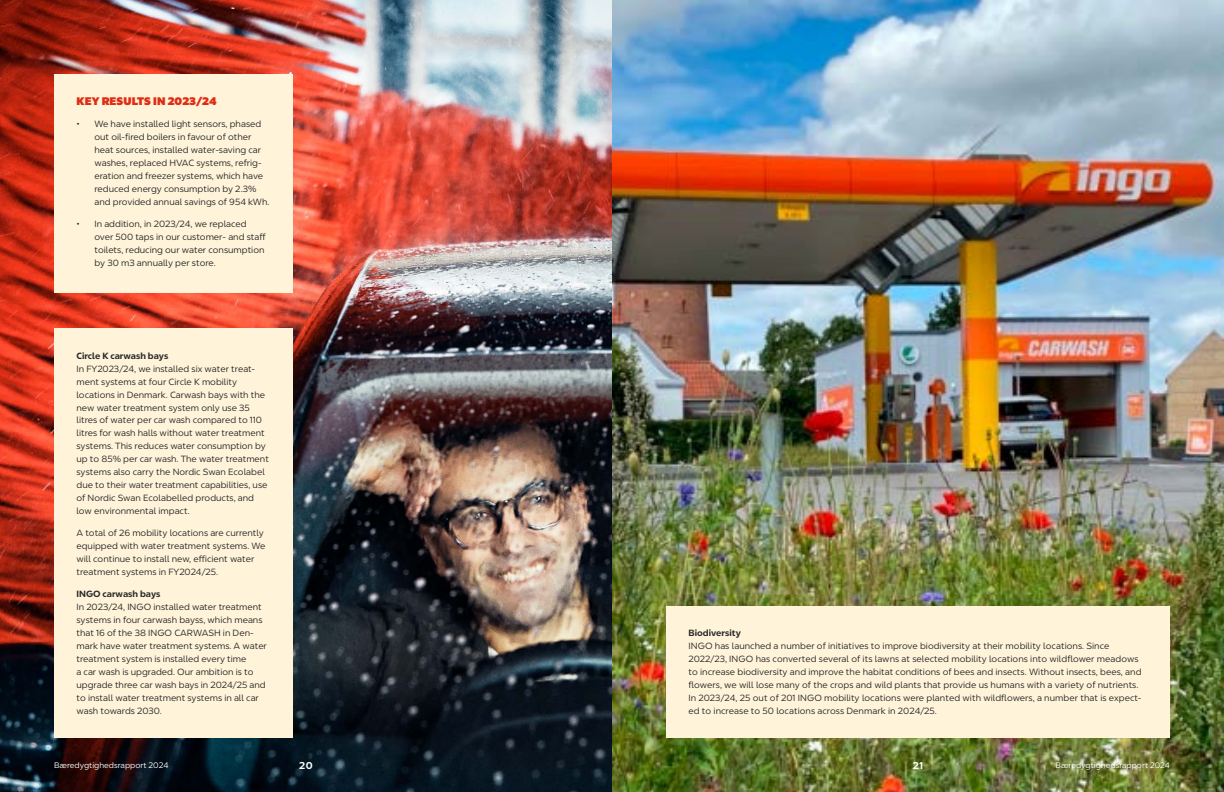
<style>
.page{position:relative;width:1224px;height:792px;background:#fff}
.page>*{position:absolute;margin:0;border:0;box-sizing:border-box;transform-origin:0 0}
.t1{font:900 11px "ACT Easy";letter-spacing:.01em;color:#df2d14}
.t2{font:700 10px "ACT Easy";color:#fff}
.t3{font:9px/13px "ACT Easy";color:#272727}
.t4{font:700 9px "ACT Easy";color:#272727}
.t5{font:8px "ACT Easy";color:#fff}
</style>
<div class="page">
<img style="left:0;top:0;width:612px;height:792px">
<img style="left:612px;top:0;width:612px;height:792px">
<div style="left:54px;top:329px;width:238px;height:409px;background:#fff3d9"></div>
<div style="left:54px;top:74px;width:238px;height:219px;background:#fff3d9"></div>
<div style="left:666px;top:607px;width:504px;height:131px;background:#fff3d9"></div>
<p class="t1" style="left:77px;top:94px;width:142px">KEY RESULTS IN 2023/24</p>
<p class="t3" style="left:94px;top:117px;width:177px;text-indent:-18px">• We have installed light sensors, phased out oil-fired boilers in favour of other heat sources, installed water-saving car washes, replaced HVAC systems, refrig&shy;eration and freezer systems, which have reduced energy consumption by 2.3% and provided annual savings of 954 kWh.</p>
<p class="t3" style="left:94px;top:217px;width:173px;text-indent:-18px">• In addition, in 2023/24, we replaced over 500 taps in our customer- and staff toilets, reducing our water consumption by 30 m3 annually per store.</p>
<p class="t4" style="left:76px;top:350px;width:93px">Circle K carwash bays</p>
<p class="t3" style="left:76px;top:362px;width:194px">In FY2023/24, we installed six water treat&shy;ment systems at four Circle K mobility locations in Denmark. Carwash bays with the new water treatment system only use 35 litres of water per car wash compared to 110 litres for wash halls without water treatment systems. This reduces water consumption by up to 85% per car wash. The water treatment systems also carry the Nordic Swan Ecolabel due to their water treatment capabilities, use of Nordic Swan Ecolabelled products, and low environmental impact.</p>
<p class="t3" style="left:76px;top:527px;width:191px">A total of 26 mobility locations are currently equipped with water treatment systems. We will continue to install new, efficient water treatment systems in FY2024/25.</p>
<p class="t4" style="left:76px;top:589px;width:86px">INGO carwash bays</p>
<p class="t3" style="left:76px;top:601px;width:192px">In 2023/24, INGO installed water treatment systems in four carwash bayss, which means that 16 of the 38 INGO CARWASH in Den&shy;mark have water treatment systems. A water treatment system is installed every time<br>a car wash is upgraded. Our ambition is to upgrade three car wash bays in 2024/25 and to install water treatment systems in all car wash towards 2030.</p>
<p class="t4" style="left:688px;top:628px;width:54px">Biodiversity</p>
<p class="t3" style="left:688px;top:640px;width:455px">INGO has launched a number of initiatives to improve biodiversity at their mobility locations. Since 2022/23, INGO has converted several of its lawns at selected mobility locations into wildflower meadows to increase biodiversity and improve the habitat conditions of bees and insects. Without insects, bees, and flowers, we will lose many of the crops and wild plants that provide us humans with a variety of nutrients.<br>In 2023/24, 25 out of 201 INGO mobility locations were planted with wildflowers, a number that is expect&shy;ed to increase to 50 locations across Denmark in 2024/25.</p>
<p class="t5" style="left:54px;top:760px;width:116px">Bæredygtighedsrapport 2024</p>
<p class="t2" style="left:299px;top:759px;width:15px">20</p>
<p class="t5" style="left:1056px;top:760px;width:116px">Bæredygtighedsrapport 2024</p>
<p class="t2" style="left:913px;top:759px;width:12px">21</p>
</div>
